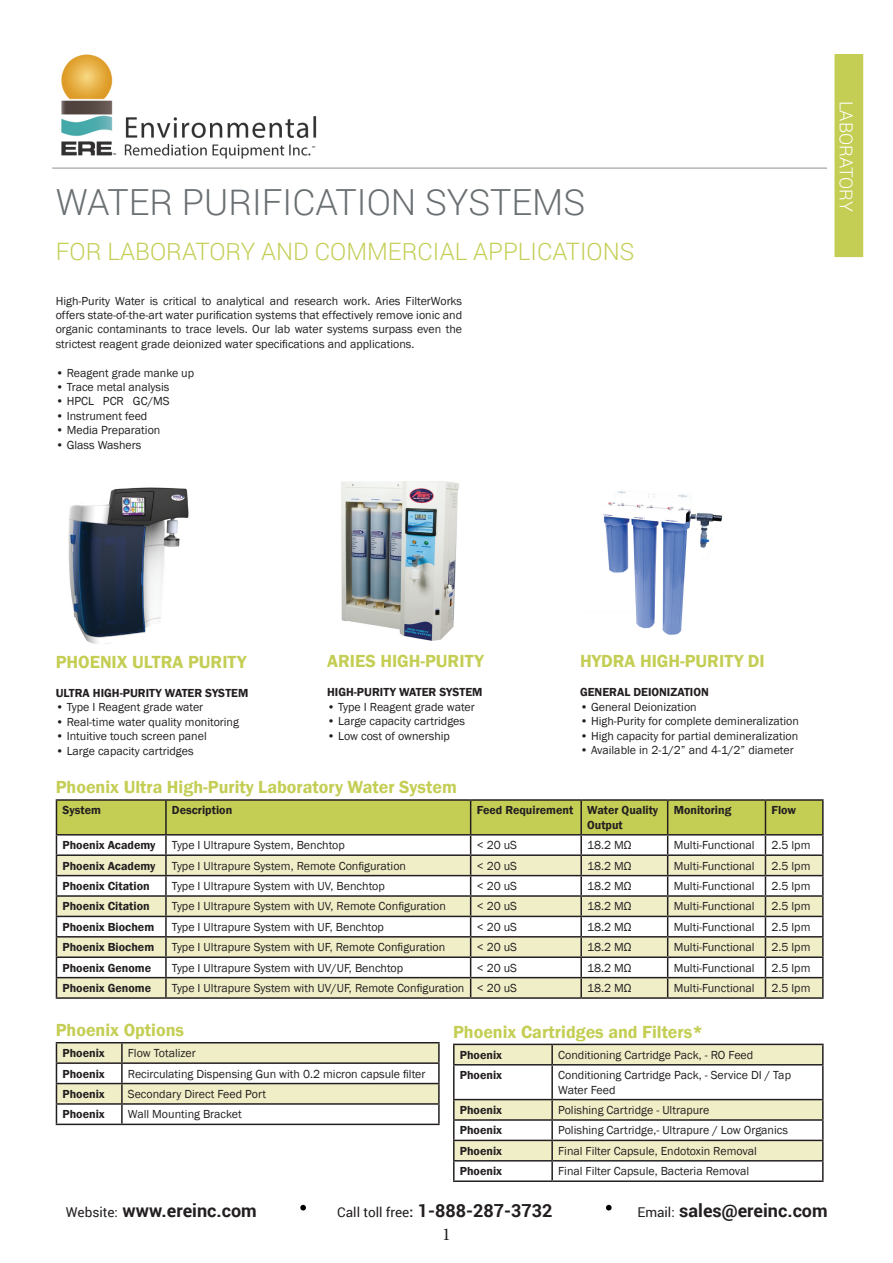
<style>
.page{position:relative;width:893px;height:1263px;background:#fff}
.page>*{position:absolute;margin:0;border:0;box-sizing:border-box;transform-origin:0 0}
.t1{font:300 36px "Roboto";color:#6a6f72}
.t2{font:300 24px "Roboto";color:#c4ce54}
.t3{font:600 18px "Franklin Gothic";color:#c4ce54}
.t4{font:700 18px "Roboto";color:#231f20}
.t5{font:300 18px "Roboto";color:#fff}
.t6{font:18px "Minion Pro";color:#231f20}
.t7{font:12px/14.4px "Franklin Gothic";color:#231f20;text-align:justify}
.t8{font:600 12px/14.4px "Franklin Gothic";color:#231f20}
.s1{font-weight:400;font-size:13.5px}
.s2{font-size:13.5px}
</style>
<div class="page">
<svg style="left:300px;top:1205px;width:6px;height:5px"></svg>
<svg style="left:606px;top:1205px;width:6px;height:5px"></svg>
<div style="left:834px;top:54px;width:29px;height:203px;background:#c4ce54;border:2px solid #c4ce54"></div>
<img style="left:61px;top:54px;width:256px;height:105px">
<hr style="left:52px;top:167px;width:775px;height:2px;background:#231f20">
<img style="left:68px;top:487px;width:121px;height:157px">
<svg style="left:453px;top:1044px;width:371px;height:136px"></svg>
<hr style="left:453px;top:1180px;width:99px;height:2px;background:#231f20">
<hr style="left:552px;top:1180px;width:272px;height:2px;background:#231f20">
<img style="left:341px;top:481px;width:118px;height:160px">
<img style="left:603px;top:490px;width:120px;height:145px">
<hr style="left:56px;top:799px;width:110px;height:2px;background:#231f20">
<hr style="left:166px;top:799px;width:305px;height:2px;background:#231f20">
<hr style="left:471px;top:799px;width:110px;height:2px;background:#231f20">
<hr style="left:581px;top:799px;width:87px;height:2px;background:#231f20">
<hr style="left:668px;top:799px;width:97px;height:2px;background:#231f20">
<hr style="left:765px;top:799px;width:59px;height:2px;background:#231f20">
<svg style="left:56px;top:800px;width:768px;height:197px"></svg>
<hr style="left:56px;top:997px;width:110px;height:2px;background:#231f20">
<hr style="left:166px;top:997px;width:305px;height:2px;background:#231f20">
<hr style="left:471px;top:997px;width:110px;height:2px;background:#231f20">
<hr style="left:581px;top:997px;width:87px;height:2px;background:#231f20">
<hr style="left:668px;top:997px;width:97px;height:2px;background:#231f20">
<hr style="left:765px;top:997px;width:59px;height:2px;background:#231f20">
<hr style="left:56px;top:1042px;width:66px;height:1px;background:#231f20">
<hr style="left:122px;top:1042px;width:318px;height:1px;background:#231f20">
<svg style="left:56px;top:1043px;width:384px;height:80px"></svg>
<hr style="left:56px;top:1123px;width:66px;height:2px;background:#231f20">
<hr style="left:122px;top:1123px;width:318px;height:2px;background:#231f20">
<p class="t1" style="left:56px;top:178px;width:531px">WATER PURIFICATION SYSTEMS</p>
<p class="t2" style="left:56px;top:235px;width:580px">FOR LABORATORY AND COMMERCIAL APPLICATIONS</p>
<p class="t7" style="left:56px;top:294px;width:408px">High-Purity Water is critical to analytical and research work. Aries FilterWorks offers state-of-the-art water purification systems that effectively remove ionic and organic contaminants to trace levels. Our lab water systems surpass even the strictest reagent grade deionized water specifications and applications.</p>
<p class="t7" style="left:56px;top:366px;width:140px">• Reagent grade manke up</p>
<p class="t7" style="left:56px;top:380px;width:115px">• Trace metal analysis</p>
<p class="t7" style="left:56px;top:394px;width:115px">• HPCL PCR GC/MS</p>
<p class="t7" style="left:56px;top:409px;width:93px">• Instrument feed</p>
<p class="t7" style="left:56px;top:423px;width:106px">• Media Preparation</p>
<p class="t7" style="left:56px;top:438px;width:87px">• Glass Washers</p>
<h3 class="t5" style="left:859px;top:101px;width:112px;rotate:90deg">LABORATORY</h3>
<p class="t3" style="left:56px;top:651px;width:192px">PHOENIX ULTRA PURITY</p>
<p class="t8" style="left:56px;top:686px;width:194px">ULTRA HIGH-PURITY WATER SYSTEM</p>
<p class="t7" style="left:56px;top:700px;width:149px">• Type I Reagent grade water</p>
<p class="t7" style="left:56px;top:715px;width:185px">• Real-time water quality monitoring</p>
<p class="t7" style="left:56px;top:729px;width:153px">• Intuitive touch screen panel</p>
<p class="t7" style="left:56px;top:744px;width:139px">• Large capacity cartridges</p>
<p class="t3" style="left:327px;top:650px;width:158px">ARIES HIGH-PURITY</p>
<p class="t8" style="left:327px;top:685px;width:157px">HIGH-PURITY WATER SYSTEM</p>
<p class="t7" style="left:327px;top:700px;width:149px">• Type I Reagent grade water</p>
<p class="t7" style="left:327px;top:714px;width:139px">• Large capacity cartridges</p>
<p class="t7" style="left:327px;top:728px;width:124px">• Low cost of ownership</p>
<p class="t3" style="left:580px;top:650px;width:186px">HYDRA HIGH-PURITY DI</p>
<p class="t8" style="left:580px;top:685px;width:130px">GENERAL DEIONIZATION</p>
<p class="t7" style="left:580px;top:700px;width:118px">• General Deionization</p>
<p class="t7" style="left:580px;top:714px;width:220px">• High-Purity for complete demineralization</p>
<p class="t7" style="left:580px;top:728px;width:220px">• High capacity for partial demineralization</p>
<p class="t7" style="left:580px;top:743px;width:215px">• Available in 2-1/2” and 4-1/2” diameter</p>
<p class="t3" style="left:56px;top:776px;width:403px">Phoenix Ultra High-Purity Laboratory Water System</p>
<p class="t8" style="left:62px;top:803px;width:40px">System</p>
<p class="t8" style="left:172px;top:803px;width:62px">Description</p>
<p class="t8" style="left:477px;top:803px;width:98px">Feed Requirement</p>
<p class="t8" style="left:587px;top:803px;width:73px">Water Quality<br>Output</p>
<p class="t8" style="left:674px;top:803px;width:59px">Monitoring</p>
<p class="t8" style="left:771px;top:803px;width:26px">Flow</p>
<p class="t8" style="left:62px;top:838px;width:95px">Phoenix Academy</p>
<p class="t7" style="left:172px;top:838px;width:174px">Type I Ultrapure System, Benchtop</p>
<p class="t7" style="left:477px;top:838px;width:42px">&lt; 20 uS</p>
<p class="t7" style="left:587px;top:838px;width:46px">18.2 MΩ</p>
<p class="t7" style="left:674px;top:838px;width:83px">Multi-Functional</p>
<p class="t7" style="left:771px;top:838px;width:40px">2.5 lpm</p>
<p class="t8" style="left:62px;top:858px;width:95px">Phoenix Academy</p>
<p class="t7" style="left:172px;top:859px;width:236px">Type I Ultrapure System, Remote Configuration</p>
<p class="t7" style="left:477px;top:859px;width:42px">&lt; 20 uS</p>
<p class="t7" style="left:587px;top:859px;width:46px">18.2 MΩ</p>
<p class="t7" style="left:674px;top:859px;width:83px">Multi-Functional</p>
<p class="t7" style="left:771px;top:859px;width:40px">2.5 lpm</p>
<p class="t8" style="left:62px;top:879px;width:89px">Phoenix Citation</p>
<p class="t7" style="left:172px;top:879px;width:214px">Type I Ultrapure System with UV, Benchtop</p>
<p class="t7" style="left:477px;top:879px;width:42px">&lt; 20 uS</p>
<p class="t7" style="left:587px;top:879px;width:46px">18.2 MΩ</p>
<p class="t7" style="left:674px;top:879px;width:83px">Multi-Functional</p>
<p class="t7" style="left:771px;top:879px;width:40px">2.5 lpm</p>
<p class="t8" style="left:62px;top:899px;width:89px">Phoenix Citation</p>
<p class="t7" style="left:172px;top:899px;width:276px">Type I Ultrapure System with UV, Remote Configuration</p>
<p class="t7" style="left:477px;top:899px;width:42px">&lt; 20 uS</p>
<p class="t7" style="left:587px;top:899px;width:46px">18.2 MΩ</p>
<p class="t7" style="left:674px;top:899px;width:83px">Multi-Functional</p>
<p class="t7" style="left:771px;top:899px;width:40px">2.5 lpm</p>
<p class="t8" style="left:62px;top:920px;width:93px">Phoenix Biochem</p>
<p class="t7" style="left:172px;top:920px;width:214px">Type I Ultrapure System with UF, Benchtop</p>
<p class="t7" style="left:477px;top:920px;width:42px">&lt; 20 uS</p>
<p class="t7" style="left:587px;top:920px;width:46px">18.2 MΩ</p>
<p class="t7" style="left:674px;top:920px;width:83px">Multi-Functional</p>
<p class="t7" style="left:771px;top:920px;width:40px">2.5 lpm</p>
<p class="t8" style="left:62px;top:940px;width:93px">Phoenix Biochem</p>
<p class="t7" style="left:172px;top:940px;width:275px">Type I Ultrapure System with UF, Remote Configuration</p>
<p class="t7" style="left:477px;top:940px;width:42px">&lt; 20 uS</p>
<p class="t7" style="left:587px;top:940px;width:46px">18.2 MΩ</p>
<p class="t7" style="left:674px;top:940px;width:83px">Multi-Functional</p>
<p class="t7" style="left:771px;top:940px;width:40px">2.5 lpm</p>
<p class="t8" style="left:62px;top:960px;width:90px">Phoenix Genome</p>
<p class="t7" style="left:172px;top:961px;width:233px">Type I Ultrapure System with UV/UF, Benchtop</p>
<p class="t7" style="left:477px;top:961px;width:42px">&lt; 20 uS</p>
<p class="t7" style="left:587px;top:961px;width:46px">18.2 MΩ</p>
<p class="t7" style="left:674px;top:961px;width:83px">Multi-Functional</p>
<p class="t7" style="left:771px;top:961px;width:40px">2.5 lpm</p>
<p class="t8" style="left:62px;top:981px;width:90px">Phoenix Genome</p>
<p class="t7" style="left:172px;top:981px;width:294px">Type I Ultrapure System with UV/UF, Remote Configuration</p>
<p class="t7" style="left:477px;top:981px;width:42px">&lt; 20 uS</p>
<p class="t7" style="left:587px;top:981px;width:46px">18.2 MΩ</p>
<p class="t7" style="left:674px;top:981px;width:83px">Multi-Functional</p>
<p class="t7" style="left:771px;top:981px;width:40px">2.5 lpm</p>
<p class="t3" style="left:56px;top:1019px;width:130px">Phoenix Options</p>
<p class="t8" style="left:62px;top:1046px;width:44px">Phoenix</p>
<p class="t7" style="left:128px;top:1046px;width:69px">Flow Totalizer</p>
<p class="t8" style="left:62px;top:1066px;width:44px">Phoenix</p>
<p class="t7" style="left:128px;top:1066px;width:299px">Recirculating Dispensing Gun with 0.2 micron capsule filter</p>
<p class="t8" style="left:62px;top:1087px;width:44px">Phoenix</p>
<p class="t7" style="left:128px;top:1087px;width:140px">Secondary Direct Feed Port</p>
<p class="t8" style="left:62px;top:1107px;width:44px">Phoenix</p>
<p class="t7" style="left:128px;top:1107px;width:115px">Wall Mounting Bracket</p>
<p class="t3" style="left:453px;top:1020px;width:251px">Phoenix Cartridges and Filters*</p>
<p class="t8" style="left:460px;top:1048px;width:44px">Phoenix</p>
<p class="t7" style="left:558px;top:1048px;width:197px">Conditioning Cartridge Pack, - RO Feed</p>
<p class="t8" style="left:460px;top:1068px;width:44px">Phoenix</p>
<p class="t7" style="left:558px;top:1068px;width:234px">Conditioning Cartridge Pack, - Service DI / Tap<br>Water Feed</p>
<p class="t8" style="left:460px;top:1103px;width:44px">Phoenix</p>
<p class="t7" style="left:558px;top:1103px;width:153px">Polishing Cartridge - Ultrapure</p>
<p class="t8" style="left:460px;top:1123px;width:44px">Phoenix</p>
<p class="t7" style="left:558px;top:1123px;width:231px">Polishing Cartridge,- Ultrapure / Low Organics</p>
<p class="t8" style="left:460px;top:1144px;width:44px">Phoenix</p>
<p class="t7" style="left:558px;top:1144px;width:200px">Final Filter Capsule, Endotoxin Removal</p>
<p class="t8" style="left:460px;top:1164px;width:44px">Phoenix</p>
<p class="t7" style="left:558px;top:1164px;width:193px">Final Filter Capsule, Bacteria Removal</p>
<h3 class="t4" style="left:66px;top:1198px;width:192px"><span class="s1">Website:</span> www.ereinc.com</h3>
<h3 class="t4" style="left:337px;top:1198px;width:217px"><span class="s1">Call toll free</span><span class="s2">:</span> 1-888-287-3732</h3>
<h3 class="t4" style="left:637px;top:1198px;width:192px"><span class="s1">Email:</span> sales@ereinc.com</h3>
<p class="t6" style="left:442px;top:1222px;width:10px">1</p>
</div>
